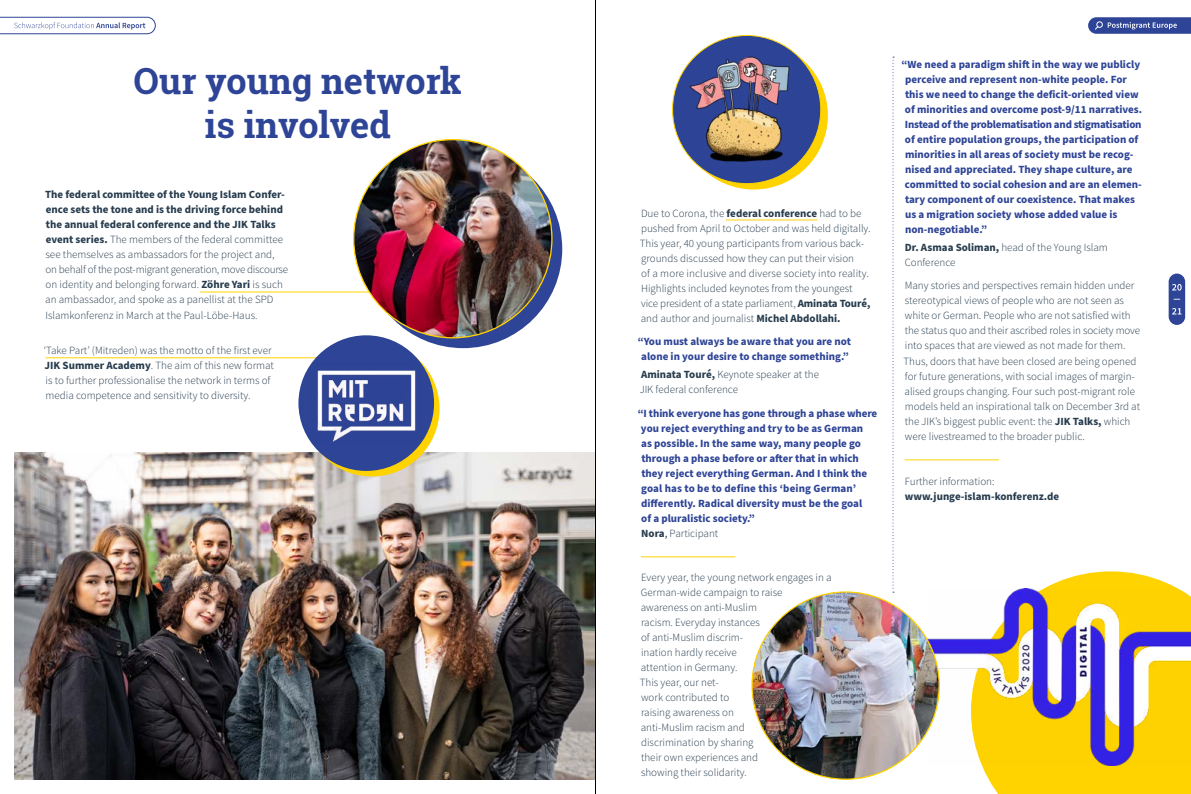
<style>
.page{position:relative;width:1191px;height:794px;background:#fff}
.page>*{position:absolute;margin:0;border:0;box-sizing:border-box;transform-origin:0 0}
.t1{font:700 36px/43.2px "Roboto Slab";color:#2e4496;text-align:center}
.t2{font:300 11px/15px "Source Sans Pro";color:#273c4e}
.t3{font:700 11px/15px "Source Sans Pro";color:#2e4496}
.t4{font:700 11px "Source Sans Pro";color:#273c4e}
.s1{font-weight:700}
.s2{color:#273c4e}
.s3{font-weight:400;color:#273c4e}
.s4{font-weight:300;color:#273c4e}
</style>
<div class="page">
<svg style="left:982px;top:571px;width:209px;height:223px;fill:#ffd300"></svg>
<img style="left:14px;top:453px;width:581px;height:326px">
<div style="left:679px;top:41px;width:149px;height:148px;background:#ffd300;border-radius:50%"></div>
<img style="left:672px;top:35px;width:148px;height:149px;border-radius:74px">
<hr style="left:200px;top:291px;width:172px;height:1px;background:#ffd300">
<hr style="left:45px;top:357px;width:281px;height:1px;background:#ffd300">
<hr style="left:641px;top:556px;width:94px;height:1px;background:#ffd300">
<hr style="left:904px;top:459px;width:95px;height:1px;background:#ffd300">
<hr style="left:726px;top:219px;width:91px;height:1px;background:#ffd300">
<svg style="left:892px;top:57px;width:2px;height:535px"></svg>
<div style="left:364px;top:150px;width:198px;height:198px;background:#2e4496;border-radius:50%"></div>
<img style="left:354px;top:140px;width:198px;height:198px;border-radius:99px">
<hr style="left:595px;top:0;width:1px;height:794px;background:#000">
<div style="left:304px;top:341px;width:135px;height:135px;background:#ffd300;border-radius:50%"></div>
<div style="left:298px;top:335px;width:136px;height:136px;background:#2e4496;border-radius:50%"></div>
<img style="left:309px;top:362px;width:114px;height:82px">
<img style="left:928px;top:589px;width:263px;height:176px">
<img style="left:752px;top:592px;width:187px;height:187px;border-radius:94px">
<div style="left:1168px;top:273px;width:17px;height:52px;background:#2e4496;border-radius:8px"></div>
<svg style="left:1172px;top:308px;width:9px;height:6px"></svg>
<svg style="left:1172px;top:284px;width:9px;height:6px"></svg>
<svg style="left:1088px;top:17px;width:103px;height:17px;background:#4a5da4"></svg>
<svg style="left:0;top:17px;width:155px;height:17px"></svg>
<svg style="left:1091px;top:661px;width:40px;height:103px"></svg>
<h1 class="t1" style="left:134px;top:59px;width:330px">Our young network is involved</h1>
<p class="t2" style="left:45px;top:187px;width:244px"><span class="s1">The federal committee of the Young Islam Confer&shy;ence sets the tone and is the driving force behind the annual federal conference and the JIK Talks event series.</span> The members of the federal committee see themselves as ambassadors for the project and, on behalf of the post-migrant generation, move discourse on identity and belonging forward. <span class="s1">Zöhre Yari</span> is such an ambassador, and spoke as a panellist at the SPD Islamkonferenz in March at the Paul-Löbe-Haus.</p>
<p class="t2" style="left:44px;top:343px;width:232px">‘Take Part’ (Mitreden) was the motto of the first ever <span class="s1">JIK Summer Academy</span>. The aim of this new format is to further professionalise the network in terms of media competence and sensitivity to diversity.</p>
<p class="t2" style="left:640px;top:206px;width:232px">Due to Corona, the <span class="s1">federal conference</span> had to be pushed from April to October and was held digitally.<br>This year, 40 young participants from various back&shy;grounds discussed how they can put their vision<br>of a more inclusive and diverse society into reality.<br>Highlights included keynotes from the youngest vice president of a state parliament, <span class="s1">Aminata Touré, </span>and author and journalist <span class="s1">Michel Abdollahi.</span></p>
<p class="t3" style="left:637px;top:334px;width:215px;text-align:center">“You must always be aware that you are not alone in your desire to change something.”</p>
<p class="t2" style="left:640px;top:367px;width:181px"><span class="s1">Aminata Touré,</span> Keynote speaker at the<br>JIK federal conference</p>
<p class="t3" style="left:637px;top:406px;width:241px">“I think everyone has gone through a phase where you reject everything and try to be as German<br>as possible. In the same way, many people go through a phase before or after that in which they reject everything German. And I think the goal has to be to define this ‘being German’ differently. Radical diversity must be the goal<br>of a pluralistic society.”<br><span class="s2">Nora</span><span class="s3">,</span> <span class="s4">Participant</span></p>
<p class="t2" style="left:640px;top:570px;width:193px">Every year, the young network engages in a<br>German-wide campaign to raise awareness on anti-Muslim<br>racism. Everyday instances<br>of anti-Muslim discrim-<br>ination hardly receive<br>attention in Germany.<br>This year, our net-<br>work contributed to<br>raising awareness on<br>anti-Muslim racism and<br>discrimination by sharing<br>their own experiences and<br>showing their solidarity.</p>
<p class="t3" style="left:905px;top:57px;width:239px;text-indent:-4px">“We need a paradigm shift in the way we publicly perceive and represent non-white people. For this we need to change the deficit-oriented view of minorities and overcome post-9/11 narratives.<br>Instead of the problematisation and stigmatisation of entire population groups, the participation of minorities in all areas of society must be recog&shy;nised and appreciated. They shape culture, are committed to social cohesion and are an elemen&shy;tary component of our coexistence. That makes us a migration society whose added value is non-negotiable.”</p>
<p class="t2" style="left:904px;top:240px;width:205px"><span class="s1">Dr. Asmaa Soliman,</span> head of the Young Islam<br>Conference</p>
<p class="t2" style="left:903px;top:278px;width:238px">Many stories and perspectives remain hidden under stereotypical views of people who are not seen as white or German. People who are not satisfied with the status quo and their ascribed roles in society move into spaces that are viewed as not made for them.<br>Thus, doors that have been closed are being opened for future generations, with social images of margin&shy;alised groups changing. Four such post-migrant role models held an inspirational talk on December 3rd at the JIK’s biggest public event: the <span class="s1">JIK Talks,</span> which were livestreamed to the broader public.</p>
<p class="t2" style="left:904px;top:473px;width:91px">Further information:</p>
<p class="t4" style="left:905px;top:488px;width:156px">www.junge-islam-konferenz.de</p>
</div>
